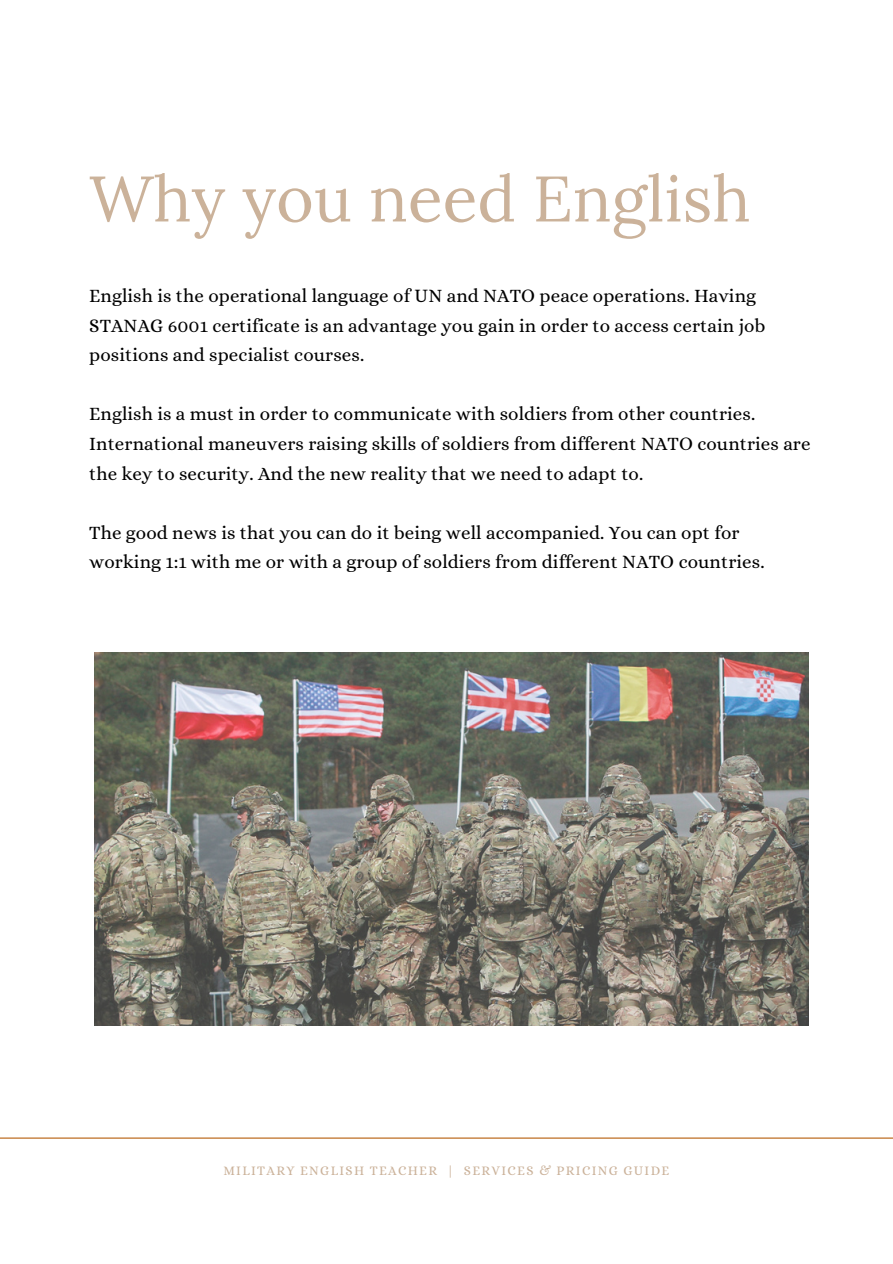
<style>
.page{position:relative;width:893px;height:1264px;background:#fff}
.page>*{position:absolute;margin:0;border:0;box-sizing:border-box;transform-origin:0 0}
.t1{font:64.2px "Lora";color:#cbb29a}
.t2{font:18.9px/29.5px "Alice";letter-spacing:.005em;color:#000}
.t3{font:13.05px "Alice";letter-spacing:.1em;color:#cbb29a}
</style>
<div class="page">
<img style="left:95px;top:652px;width:713px;height:373px">
<hr style="left:0;top:1137px;width:892px;height:1px;background:#b65d0b">
<p class="t1" style="left:89px;top:157px;width:663px">Why you need English</p>
<p class="t2" style="left:89px;top:281px;width:677px">English is the operational language of UN and NATO peace operations. Having<br>STANAG 6001 certificate is an advantage you gain in order to access certain job positions and specialist courses.</p>
<p class="t2" style="left:89px;top:399px;width:722px">English is a must in order to communicate with soldiers from other countries.<br>International maneuvers raising skills of soldiers from different NATO countries are the key to security. And the new reality that we need to adapt to.</p>
<p class="t2" style="left:89px;top:517px;width:676px">The good news is that you can do it being well accompanied. You can opt for working 1:1 with me or with a group of soldiers from different NATO countries.</p>
<p class="t3" style="left:223px;top:1162px;width:447px">MILITARY ENGLISH TEACHER | SERVICES &amp; PRICING GUIDE</p>
</div>
